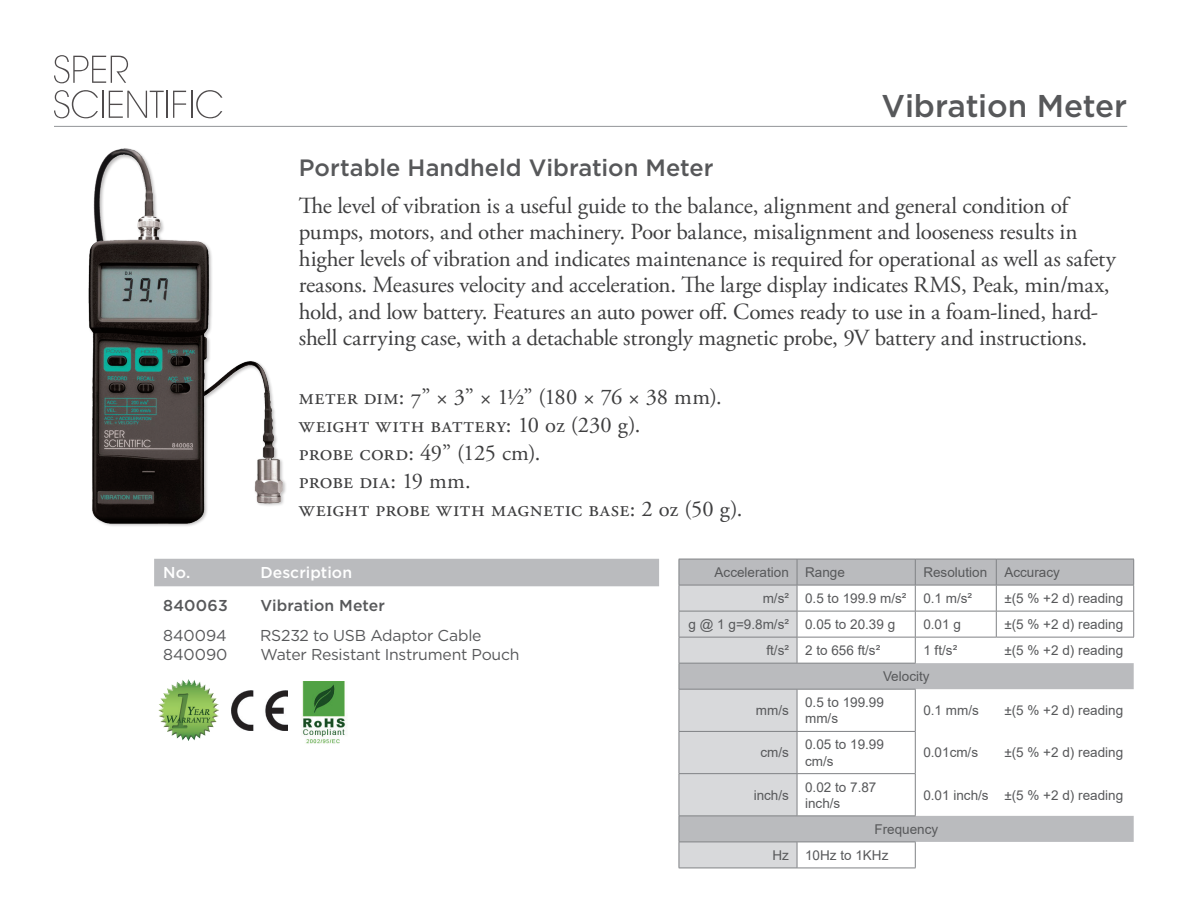
<style>
.page{position:relative;width:1188px;height:918px;background:#fff}
.page>*{position:absolute;margin:0;border:0;box-sizing:border-box;transform-origin:0 0}
.E__Item_Headline_GRE{font:500 31.5px "Gotham";letter-spacing:-.005em;color:#57585a}
.E__Item_Subhead{font:500 23.7px "Gotham";color:#57585a}
.E__Item_Body_Text{font:23.1px/26.4px "Adobe Garamond Pro";letter-spacing:-.01em;color:#3e3e3f}
.E__Item_Body_Text-2{font:22.5px "Adobe Garamond Pro";letter-spacing:.01em;color:#3e3e3f}
.E__SKU_List_REGULAR{font:15.75px "Gotham";letter-spacing:-.015em;color:#57585a}
.E__SKU_List_BOLD_GRE{font:500 15.75px "Gotham";letter-spacing:.005em;color:#57585a}
.E__SKU_List_BOLD_WHI{font:500 15.75px "Gotham";letter-spacing:.005em;color:#fff}
.t1{font:13.5px/16.2px "Arial";color:#57585a}
</style>
<div class="page">
<img style="left:88px;top:148px;width:198px;height:378px">
<svg style="left:54px;top:55px;width:74px;height:28px"></svg>
<svg style="left:54px;top:90px;width:49px;height:28px"></svg>
<svg style="left:109px;top:91px;width:55px;height:27px"></svg>
<hr style="left:166px;top:91px;width:2px;height:27px;background:#231f20">
<svg style="left:173px;top:90px;width:49px;height:28px"></svg>
<hr style="left:54px;top:126px;width:1073px;height:1px;background:#939598">
<svg style="left:679px;top:559px;width:455px;height:309px"></svg>
<hr style="left:679px;top:868px;width:118px;height:1px;background:#808285">
<hr style="left:797px;top:868px;width:119px;height:1px;background:#808285">
<div style="left:154px;top:559px;width:505px;height:27px;background:#babbbe"></div>
<img style="left:158px;top:680px;width:61px;height:60px">
<img style="left:231px;top:690px;width:57px;height:41px">
<img style="left:302px;top:681px;width:44px;height:63px">
<p class="E__Item_Headline_GRE" style="left:882px;top:85px;width:247px">Vibration Meter</p>
<p class="E__Item_Subhead" style="left:299px;top:153px;width:416px">Portable Handheld Vibration Meter</p>
<p class="E__Item_Body_Text" style="left:299px;top:193px;width:819px">The level of vibration is a useful guide to the balance, alignment and general condition of pumps, motors, and other machinery. Poor balance, misalignment and looseness results in higher levels of vibration and indicates maintenance is required for operational as well as safety reasons. Measures velocity and acceleration. The large display indicates RMS, Peak, min/max, hold, and low battery. Features an auto power off. Comes ready to use in a foam-lined, hard&shy;shell carrying case, with a detachable strongly magnetic probe, 9V battery and instructions.</p>
<p class="E__Item_Body_Text-2" style="left:299px;top:383px;width:424px">meter dim: 7” × 3” × 1½” (180 × 76 × 38 mm).</p>
<p class="E__Item_Body_Text-2" style="left:299px;top:411px;width:343px">weight with battery: 10 oz (230 g).</p>
<p class="E__Item_Body_Text-2" style="left:299px;top:439px;width:243px">probe cord: 49” (125 cm).</p>
<p class="E__Item_Body_Text-2" style="left:299px;top:467px;width:173px">probe dia: 19 mm.</p>
<p class="E__Item_Body_Text-2" style="left:299px;top:495px;width:445px">weight probe with magnetic base: 2 oz (50 g).</p>
<p class="E__SKU_List_BOLD_WHI" style="left:163px;top:562px;width:29px">No.</p>
<p class="E__SKU_List_BOLD_WHI" style="left:260px;top:562px;width:93px">Description</p>
<p class="E__SKU_List_BOLD_GRE" style="left:163px;top:595px;width:66px">840063</p>
<p class="E__SKU_List_BOLD_GRE" style="left:260px;top:595px;width:126px">Vibration Meter</p>
<p class="E__SKU_List_REGULAR" style="left:163px;top:625px;width:65px">840094</p>
<p class="E__SKU_List_REGULAR" style="left:260px;top:625px;width:223px">RS232 to USB Adaptor Cable</p>
<p class="E__SKU_List_REGULAR" style="left:163px;top:644px;width:66px">840090</p>
<p class="E__SKU_List_REGULAR" style="left:260px;top:644px;width:261px">Water Resistant Instrument Pouch</p>
<p class="t1" style="left:715px;top:564px;width:76px">Acceleration</p>
<p class="t1" style="left:805px;top:564px;width:41px">Range</p>
<p class="t1" style="left:923px;top:564px;width:65px">Resolution</p>
<p class="t1" style="left:1004px;top:564px;width:57px">Accuracy</p>
<p class="t1" style="left:763px;top:590px;width:28px">m/s²</p>
<p class="t1" style="left:805px;top:590px;width:103px">0.5 to 199.9 m/s²</p>
<p class="t1" style="left:923px;top:590px;width:50px">0.1 m/s²</p>
<p class="t1" style="left:1004px;top:590px;width:120px">±(5 % +2 d) reading</p>
<p class="t1" style="left:689px;top:616px;width:102px">g @ 1 g=9.8m/s²</p>
<p class="t1" style="left:805px;top:616px;width:92px">0.05 to 20.39 g</p>
<p class="t1" style="left:923px;top:616px;width:39px">0.01 g</p>
<p class="t1" style="left:1004px;top:616px;width:120px">±(5 % +2 d) reading</p>
<p class="t1" style="left:766px;top:642px;width:24px">ft/s²</p>
<p class="t1" style="left:805px;top:642px;width:77px">2 to 656 ft/s²</p>
<p class="t1" style="left:923px;top:642px;width:35px">1 ft/s²</p>
<p class="t1" style="left:1004px;top:642px;width:120px">±(5 % +2 d) reading</p>
<p class="t1" style="left:883px;top:668px;width:48px">Velocity</p>
<p class="t1" style="left:756px;top:702px;width:34px">mm/s</p>
<p class="t1" style="left:805px;top:694px;width:80px">0.5 to 199.99 mm/s</p>
<p class="t1" style="left:923px;top:702px;width:57px">0.1 mm/s</p>
<p class="t1" style="left:1004px;top:702px;width:120px">±(5 % +2 d) reading</p>
<p class="t1" style="left:760px;top:745px;width:30px">cm/s</p>
<p class="t1" style="left:805px;top:736px;width:80px">0.05 to 19.99 cm/s</p>
<p class="t1" style="left:923px;top:745px;width:56px">0.01cm/s</p>
<p class="t1" style="left:1004px;top:745px;width:120px">±(5 % +2 d) reading</p>
<p class="t1" style="left:754px;top:787px;width:37px">inch/s</p>
<p class="t1" style="left:805px;top:779px;width:73px">0.02 to 7.87 inch/s</p>
<p class="t1" style="left:923px;top:787px;width:67px">0.01 inch/s</p>
<p class="t1" style="left:1004px;top:787px;width:120px">±(5 % +2 d) reading</p>
<p class="t1" style="left:874px;top:821px;width:65px">Frequency</p>
<p class="t1" style="left:772px;top:847px;width:18px">Hz</p>
<p class="t1" style="left:805px;top:847px;width:85px">10Hz to 1KHz</p>
</div>
